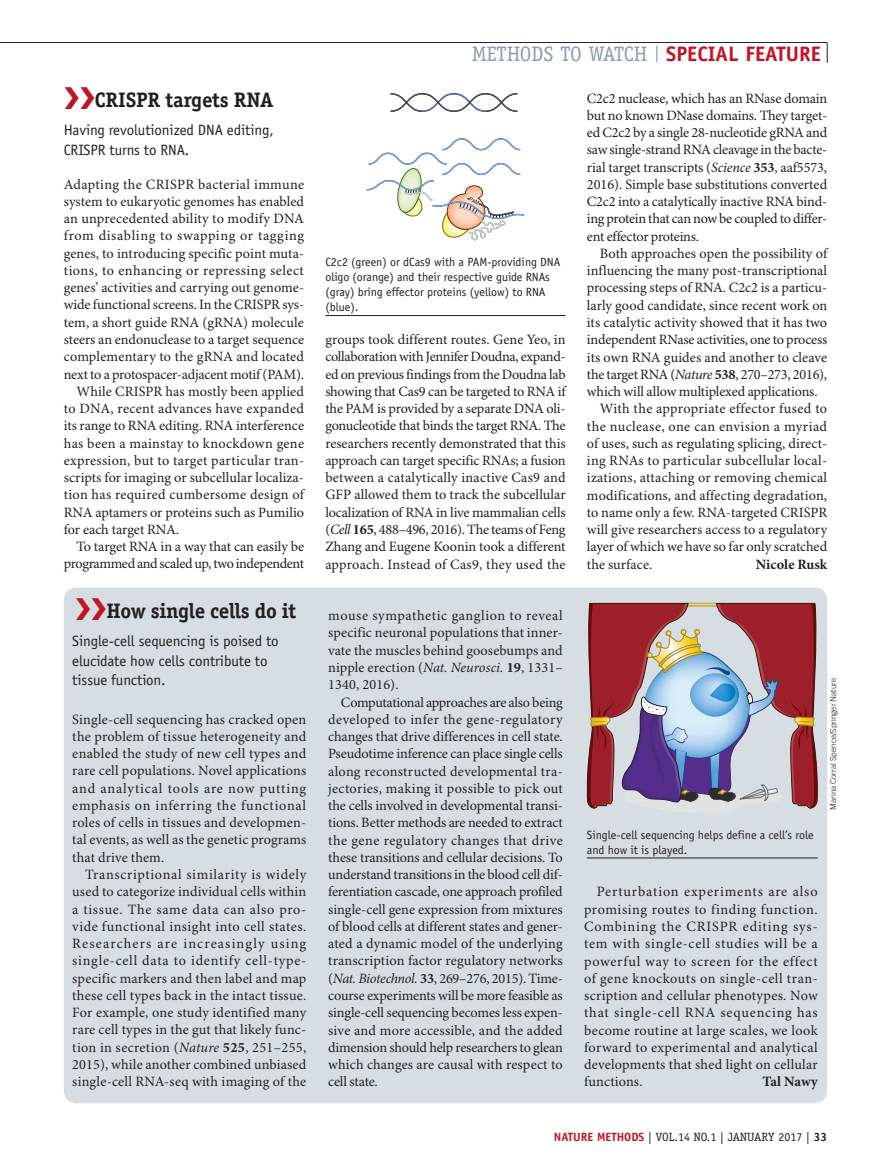
<style>
.page{position:relative;width:891px;height:1175px;background:#fff}
.page>*{position:absolute;margin:0;border:0;box-sizing:border-box;transform-origin:0 0}
.t1{font:700 21px "Officina Serif Std";letter-spacing:-.015em;color:#231f20}
.t2{font:21px "Officina Serif Std";color:#8c9faa}
.t3{font:15px/19.5px "Officina Sans Std";letter-spacing:-.005em;color:#231f20}
.t4{font:14.25px/17.2px "Minion Pro";letter-spacing:.005em;color:#231f20;text-align:justify}
.t5{font:14.25px "Minion Pro";letter-spacing:-.015em;color:#231f20}
.t6{font:14.25px "Minion Pro";letter-spacing:.025em;color:#231f20}
.t7{font:14.25px "Minion Pro";letter-spacing:-.025em;color:#231f20}
.t8{font:14.25px "Minion Pro";letter-spacing:.03em;color:#231f20}
.t9{font:14.25px "Minion Pro";letter-spacing:.04em;color:#231f20}
.t10{font:700 14.25px "Minion Pro";color:#231f20}
.t11{font:12px/15px "Officina Sans Std";color:#231f20}
.t12{font:12px "Officina Serif Std";color:#231f20}
.t13{font:300 8.25px "Trade Gothic LT Std";letter-spacing:-.005em;color:#231f20}
.s1{color:#c41324}
.s2{font-style:italic}
.s3{font-weight:700}
.s4{font-family:"Officina Sans Std";font-size:16.5px}
.s5{font-family:"Officina Sans Std";font-weight:700;color:#c41324}
.s6{font-family:"Officina Sans Std";font-weight:700}
</style>
<div class="page">
<hr style="left:0;top:42px;width:827px;height:1px;background:#231f20">
<svg style="left:827px;top:43px;width:1px;height:20px"></svg>
<div style="left:64px;top:587px;width:763px;height:516px;background:#d7dee3;border-radius:13px"></div>
<hr style="left:325px;top:315px;width:241px;height:1px;background:#231f20">
<svg style="left:390px;top:93px;width:128px;height:19px"></svg>
<hr style="left:587px;top:857px;width:231px;height:1px;background:#231f20">
<svg style="left:587px;top:603px;width:231px;height:206px"></svg>
<svg style="left:367px;top:138px;width:157px;height:102px"></svg>
<h1 class="t1" style="left:64px;top:87px;width:211px"><span class="s1">❯❯</span>CRISPR targets RNA</h1>
<p class="t3" style="left:64px;top:120px;width:212px">Having revolutionized DNA editing,<br>CRISPR turns to RNA.</p>
<p class="t6" style="left:64px;top:175px;width:242px">Adapting the CRISPR bacterial immune</p>
<p class="t4" style="left:64px;top:193px;width:242px">system to eukaryotic genomes has enabled</p>
<p class="t4" style="left:64px;top:210px;width:242px">an unprecedented ability to modify DNA</p>
<p class="t9" style="left:64px;top:227px;width:242px">from disabling to swapping or tagging</p>
<p class="t4" style="left:64px;top:245px;width:242px">genes, to introducing specific point muta-</p>
<p class="t8" style="left:64px;top:262px;width:242px">tions, to enhancing or repressing select</p>
<p class="t4" style="left:64px;top:279px;width:242px">genes’ activities and carrying out genome-</p>
<p class="t4" style="left:64px;top:297px;width:242px">wide functional screens. In the CRISPR sys-</p>
<p class="t4" style="left:64px;top:314px;width:242px">tem, a short guide RNA (gRNA) molecule</p>
<p class="t4" style="left:64px;top:331px;width:242px">steers an endonuclease to a target sequence</p>
<p class="t4" style="left:64px;top:349px;width:242px">complementary to the gRNA and located</p>
<p class="t5" style="left:64px;top:365px;width:242px">next to a protospacer-adjacent motif (PAM).</p>
<p class="t4" style="left:77px;top:383px;width:229px">While CRISPR has mostly been applied</p>
<p class="t4" style="left:64px;top:400px;width:242px">to DNA, recent advances have expanded</p>
<p class="t4" style="left:64px;top:418px;width:242px">its range to RNA editing. RNA interference</p>
<p class="t4" style="left:64px;top:435px;width:242px">has been a mainstay to knockdown gene</p>
<p class="t4" style="left:64px;top:452px;width:242px">expression, but to target particular tran-</p>
<p class="t4" style="left:64px;top:469px;width:242px">scripts for imaging or subcellular localiza-</p>
<p class="t4" style="left:64px;top:487px;width:242px">tion has required cumbersome design of</p>
<p class="t4" style="left:64px;top:504px;width:242px">RNA aptamers or proteins such as Pumilio</p>
<p class="t4" style="left:64px;top:521px;width:117px">for each target RNA.</p>
<p class="t4" style="left:77px;top:538px;width:229px">To target RNA in a way that can easily be</p>
<p class="t7" style="left:64px;top:555px;width:242px">programmed and scaled up, two independent</p>
<h1 class="t1" style="left:75px;top:598px;width:223px"><span class="s1">❯❯</span>How single cells do it</h1>
<p class="t3" style="left:72px;top:631px;width:208px">Single-cell sequencing is poised to elucidate how cells contribute to tissue function.</p>
<p class="t4" style="left:72px;top:711px;width:236px">Single-cell sequencing has cracked open the problem of tissue heterogeneity and enabled the study of new cell types and rare cell populations. Novel applications and analytical tools are now putting emphasis on inferring the functional roles of cells in tissues and developmen&shy;tal events, as well as the genetic programs that drive them.</p>
<p class="t4" style="left:72px;top:866px;width:236px;text-indent:13px">Transcriptional similarity is widely used to categorize individual cells within a tissue. The same data can also pro&shy;vide functional insight into cell states.<br>Researchers are increasingly using single-cell data to identify cell-type&shy;specific markers and then label and map these cell types back in the intact tissue.<br>For example, one study identified many rare cell types in the gut that likely func&shy;tion in secretion (<span class="s2">Nature</span> <span class="s3">525</span>, 251–255, 2015), while another combined unbiased single-cell RNA-seq with imaging of the</p>
<h1 class="t2" style="left:472px;top:42px;width:351px">METHODS TO WATCH <span class="s4">|</span> <span class="s5">SPECIAL FEATURE</span></h1>
<p class="t11" style="left:325px;top:254px;width:237px">C2c2 (green) or dCas9 with a PAM-providing DNA oligo (orange) and their respective guide RNAs (gray) bring effector proteins (yellow) to RNA (blue).</p>
<p class="t4" style="left:325px;top:331px;width:242px">groups took different routes. Gene Yeo, in collaboration with Jennifer Doudna, expand&shy;ed on previous findings from the Doudna lab showing that Cas9 can be targeted to RNA if the PAM is provided by a separate DNA oli&shy;gonucleotide that binds the target RNA. The researchers recently demonstrated that this approach can target specific RNAs; a fusion between a catalytically inactive Cas9 and GFP allowed them to track the subcellular localization of RNA in live mammalian cells (<span class="s2">Cell</span> <span class="s3">165</span>, 488–496, 2016). The teams of Feng Zhang and Eugene Koonin took a different approach. Instead of Cas9, they used the</p>
<p class="t4" style="left:328px;top:607px;width:236px">mouse sympathetic ganglion to reveal specific neuronal populations that inner&shy;vate the muscles behind goosebumps and nipple erection (<span class="s2">Nat. Neurosci.</span> <span class="s3">19</span>, 1331– 1340, 2016).</p>
<p class="t4" style="left:328px;top:694px;width:236px;text-indent:13px">Computational approaches are also being developed to infer the gene-regulatory changes that drive differences in cell state.<br>Pseudotime inference can place single cells along reconstructed developmental tra&shy;jectories, making it possible to pick out the cells involved in developmental transi&shy;tions. Better methods are needed to extract the gene regulatory changes that drive these transitions and cellular decisions. To understand transitions in the blood cell dif&shy;ferentiation cascade, one approach profiled single-cell gene expression from mixtures of blood cells at different states and gener&shy;ated a dynamic model of the underlying transcription factor regulatory networks (<span class="s2">Nat. Biotechnol.</span> <span class="s3">33</span>, 269–276, 2015). Time&shy;course experiments will be more feasible as single-cell sequencing becomes less expen&shy;sive and more accessible, and the added dimension should help researchers to glean which changes are causal with respect to cell state.</p>
<p class="t4" style="left:587px;top:90px;width:242px">C2c2 nuclease, which has an RNase domain but no known DNase domains. They target&shy;ed C2c2 by a single 28-nucleotide gRNA and saw single-strand RNA cleavage in the bacte&shy;rial target transcripts (<span class="s2">Science</span> <span class="s3">353</span>, aaf5573, 2016). Simple base substitutions converted C2c2 into a catalytically inactive RNA bind&shy;ing protein that can now be coupled to differ&shy;ent effector proteins.</p>
<p class="t4" style="left:600px;top:245px;width:229px">Both approaches open the possibility of</p>
<p class="t4" style="left:587px;top:263px;width:242px">influencing the many post-transcriptional</p>
<p class="t4" style="left:587px;top:280px;width:242px">processing steps of RNA. C2c2 is a particu-</p>
<p class="t4" style="left:587px;top:297px;width:242px">larly good candidate, since recent work on</p>
<p class="t4" style="left:587px;top:314px;width:242px">its catalytic activity showed that it has two</p>
<p class="t5" style="left:587px;top:331px;width:242px">independent RNase activities, one to process</p>
<p class="t4" style="left:587px;top:349px;width:242px">its own RNA guides and another to cleave</p>
<p class="t5" style="left:587px;top:366px;width:242px">the target RNA (<span class="s2">Nature</span> <span class="s3">538</span>, 270–273, 2016),</p>
<p class="t4" style="left:587px;top:383px;width:232px">which will allow multiplexed applications.</p>
<p class="t4" style="left:600px;top:401px;width:229px">With the appropriate effector fused to</p>
<p class="t6" style="left:587px;top:417px;width:242px">the nuclease, one can envision a myriad</p>
<p class="t4" style="left:587px;top:435px;width:242px">of uses, such as regulating splicing, direct-</p>
<p class="t4" style="left:587px;top:452px;width:242px">ing RNAs to particular subcellular local-</p>
<p class="t4" style="left:587px;top:470px;width:242px">izations, attaching or removing chemical</p>
<p class="t4" style="left:587px;top:487px;width:242px">modifications, and affecting degradation,</p>
<p class="t4" style="left:587px;top:504px;width:242px">to name only a few. RNA-targeted CRISPR</p>
<p class="t4" style="left:587px;top:521px;width:242px">will give researchers access to a regulatory</p>
<p class="t4" style="left:587px;top:539px;width:242px">layer of which we have so far only scratched</p>
<p class="t4" style="left:587px;top:556px;width:67px">the surface.</p>
<p class="t10" style="left:756px;top:555px;width:73px">Nicole Rusk</p>
<p class="t11" style="left:587px;top:827px;width:228px">Single-cell sequencing helps define a cell’s role and how it is played.</p>
<p class="t4" style="left:584px;top:884px;width:235px;text-indent:13px">Perturbation experiments are also promising routes to finding function.<br>Combining the CRISPR editing sys&shy;tem with single-cell studies will be a powerful way to screen for the effect of gene knockouts on single-cell tran&shy;scription and cellular phenotypes. Now that single-cell RNA sequencing has become routine at large scales, we look forward to experimental and analytical developments that shed light on cellular functions.</p>
<p class="t10" style="left:762px;top:1073px;width:57px">Tal Nawy</p>
<p class="t13" style="left:828px;top:810px;width:133px;rotate:-90deg">Marina Corral Spence/Springer Nature</p>
<p class="t12" style="left:554px;top:1130px;width:275px"><span class="s5">NATURE METHODS</span> | VOL.14 NO.1 | JANUARY 2017 | <span class="s6">33</span></p>
</div>
